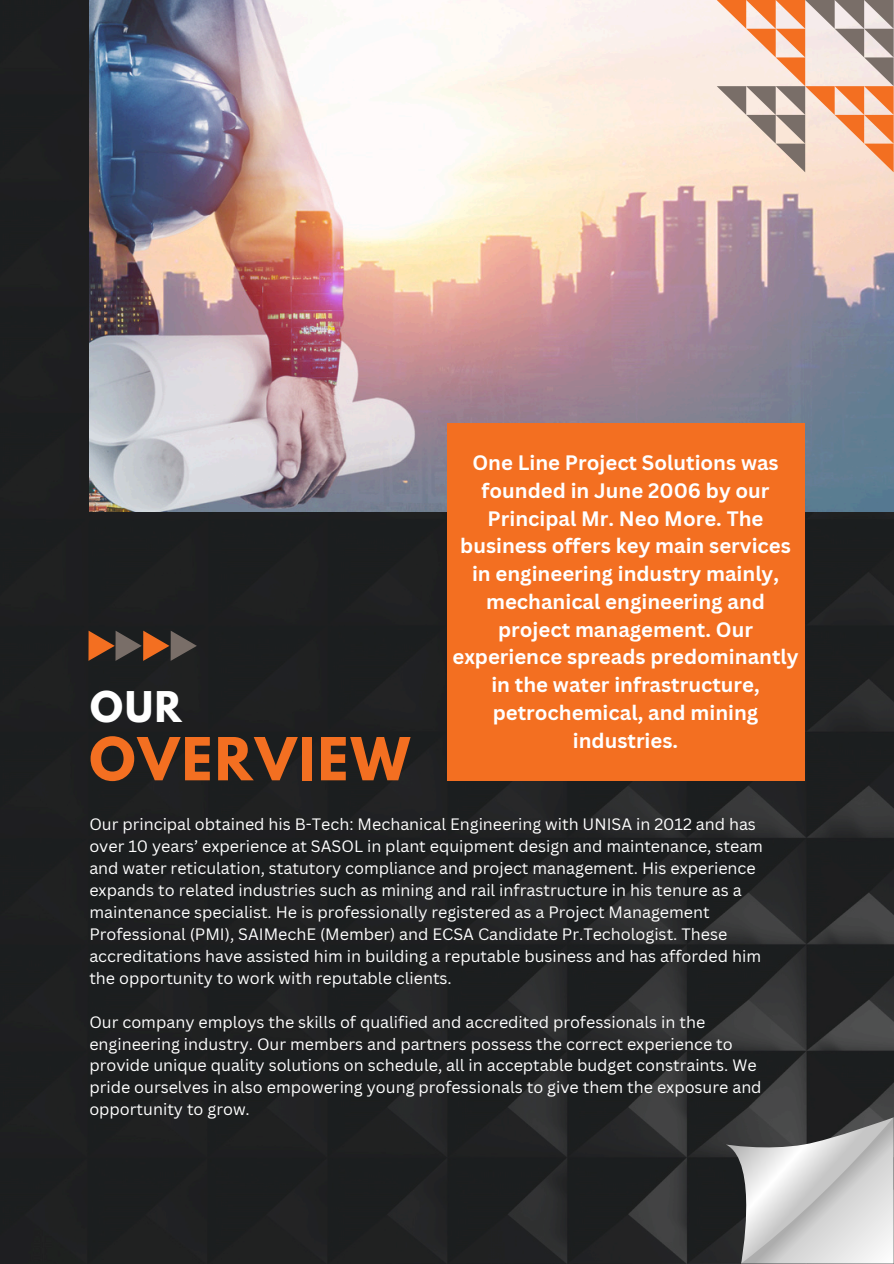
<style>
.page{position:relative;width:894px;height:1264px;background:#fff}
.page>*{position:absolute;margin:0;border:0;box-sizing:border-box;transform-origin:0 0}
.t1{font:700 52.5px "League Spartan";letter-spacing:.05em;color:#f36f21}
.t2{font:700 37.5px "League Spartan";color:#fff}
.t3{font:700 20.4px/27.8px "Canva Sans";color:#fff;text-align:center}
.t4{font:16.05px/21.9px "Canva Sans";color:#fff}
</style>
<div class="page">
<img style="left:0;top:0;width:893px;height:1263px">
<img style="left:89px;top:0;width:804px;height:511px">
<svg style="left:725px;top:1117px;width:168px;height:146px;background:#adadad"></svg>
<div style="left:446px;top:423px;width:358px;height:357px;background:#f36f21"></div>
<svg style="left:89px;top:630px;width:107px;height:31px;background:#644430"></svg>
<svg style="left:716px;top:0;width:177px;height:172px;background:#e2bfab"></svg>
<h3 class="t2" style="left:90px;top:688px;width:93px">OUR</h3>
<p class="t1" style="left:89px;top:733px;width:322px">OVERVIEW</p>
<h1 class="t3" style="left:452px;top:448px;width:347px">One Line Project Solutions was founded in June 2006 by our<br>Principal Mr. Neo More. The business offers key main services in engineering industry mainly, mechanical engineering and project management. Our experience spreads predominantly in the water infrastructure, petrochemical, and mining industries.</h1>
<p class="t4" style="left:89px;top:812px;width:675px">Our principal obtained his B-Tech: Mechanical Engineering with UNISA in 2012 and has over 10 years’ experience at SASOL in plant equipment design and maintenance, steam and water reticulation, statutory compliance and project management. His experience expands to related industries such as mining and rail infrastructure in his tenure as a maintenance specialist. He is professionally registered as a Project Management Professional (PMI), SAIMechE (Member) and ECSA Candidate Pr.Techologist. These accreditations have assisted him in building a reputable business and has afforded him the opportunity to work with reputable clients.</p>
<h2 class="t4" style="left:89px;top:1010px;width:673px">Our company employs the skills of qualified and accredited professionals in the engineering industry. Our members and partners possess the correct experience to provide unique quality solutions on schedule, all in acceptable budget constraints. We pride ourselves in also empowering young professionals to give them the exposure and opportunity to grow.</h2>
</div>
